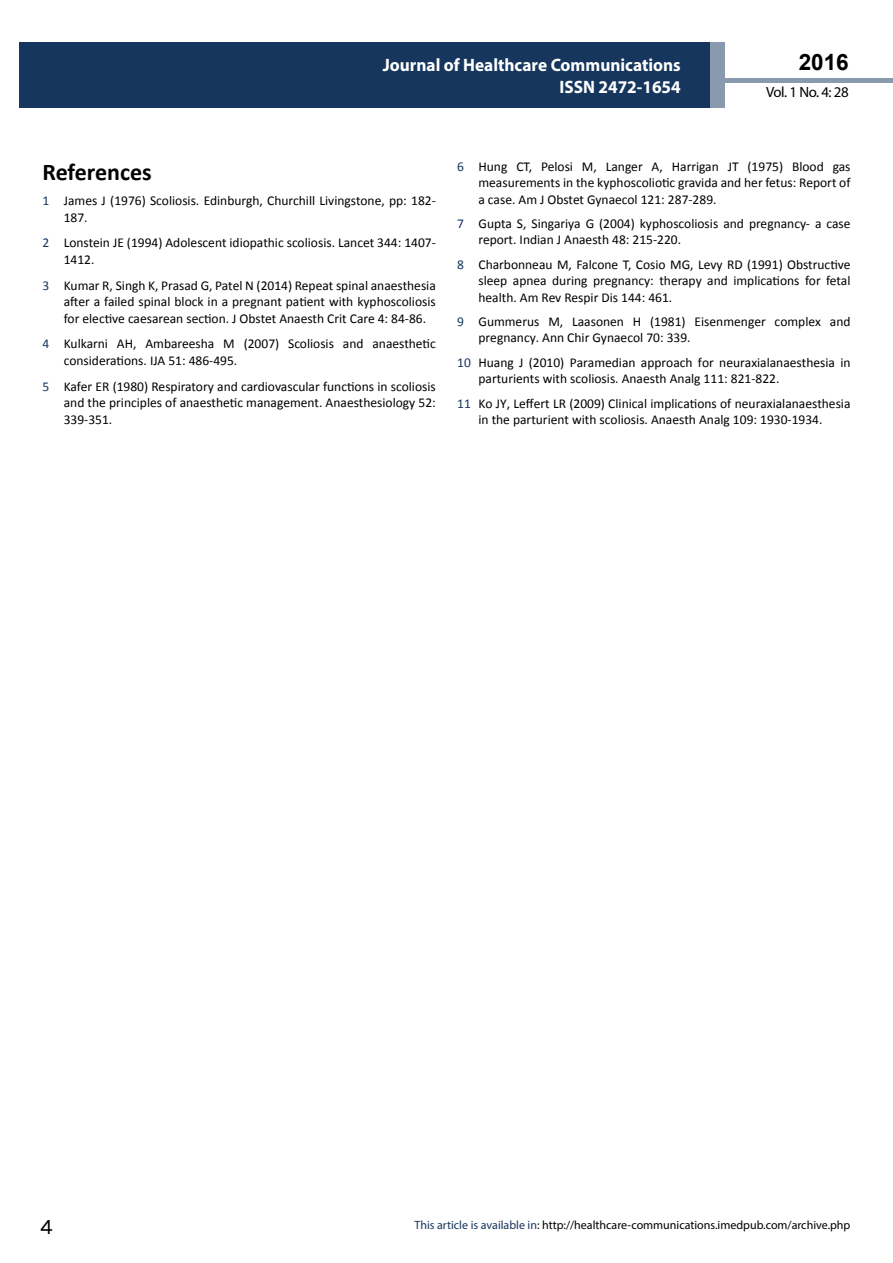
<style>
.page{position:relative;width:893px;height:1263px;background:#fff}
.page>*{position:absolute;margin:0;border:0;box-sizing:border-box;transform-origin:0 0}
.t1{font:25.5px "Tunga";color:#000}
.t2{font:700 24px "Calibri";color:#000}
.t3{font:700 22.5px "Arial";color:#000}
.t4{font:700 18px/21.6px "Myriad Pro";color:#fff;text-align:right;scale:.96 1}
.t5{font:14.85px "Myriad Pro";letter-spacing:-.03em;color:#000}
.t6{font:13.5px/16.2px "Calibri";color:#000}
.t7{font:12px "Myriad Pro";color:#000}
.s1{color:#16365d}
</style>
<div class="page">
<hr style="left:725px;top:78px;width:168px;height:4px;background:#8a9aae">
<div style="left:19px;top:42px;width:690px;height:66px;background:#16365d"></div>
<div style="left:709px;top:42px;width:16px;height:66px;background:#8a9aae"></div>
<h3 class="t4" style="left:517px;top:53px;width:198px">ARCHIVOS DE MEDICINA<br>ISSN 1698-9465</h3>
<h3 class="t3" style="left:799px;top:47px;width:52px">2016</h3>
<h3 class="t4" style="left:383px;top:54px;width:312px">Journal of Healthcare Communications<br>ISSN 2472-1654</h3>
<p class="t5" style="left:766px;top:83px;width:84px">Vol. 1 No. 4: 28</p>
<h2 class="t2" style="left:43px;top:157px;width:111px">References</h2>
<p class="t6" style="left:64px;top:192px;width:374px;line-height:16.8px;text-indent:-21px"><span class="s1">1</span> James J (1976) Scoliosis. Edinburgh, Churchill Livingstone, pp: 182-<br>187.</p>
<p class="t6" style="left:64px;top:235px;width:374px;line-height:16.8px;text-indent:-21px"><span class="s1">2</span> Lonstein JE (1994) Adolescent idiopathic scoliosis. Lancet 344: 1407-<br>1412.</p>
<p class="t6" style="left:64px;top:277px;width:374px;line-height:16.8px;text-align:justify;text-indent:-21px"><span class="s1">3</span> Kumar R, Singh K, Prasad G, Patel N (2014) Repeat spinal anaesthesia after a failed spinal block in a pregnant patient with kyphoscoliosis for elective caesarean section. J Obstet Anaesth Crit Care 4: 84-86.</p>
<p class="t6" style="left:64px;top:336px;width:374px;line-height:16.8px;text-indent:-21px"><span class="s1">4</span> Kulkarni AH, Ambareesha M (2007) Scoliosis and anaesthetic considerations. IJA 51: 486-495.</p>
<p class="t6" style="left:64px;top:378px;width:374px;line-height:16.8px;text-align:justify;text-indent:-21px"><span class="s1">5</span> Kafer ER (1980) Respiratory and cardiovascular functions in scoliosis and the principles of anaesthetic management. Anaesthesiology 52:<br>339-351.</p>
<p class="t6" style="left:478px;top:159px;width:374px;text-align:justify;text-indent:-21px"><span class="s1">6</span> Hung CT, Pelosi M, Langer A, Harrigan JT (1975) Blood gas measurements in the kyphoscoliotic gravida and her fetus: Report of a case. Am J Obstet Gynaecol 121: 287-289.</p>
<p class="t6" style="left:478px;top:216px;width:374px;text-indent:-21px"><span class="s1">7</span> Gupta S, Singariya G (2004) kyphoscoliosis and pregnancy- a case report. Indian J Anaesth 48: 215-220.</p>
<p class="t6" style="left:478px;top:257px;width:374px;text-align:justify;text-indent:-21px"><span class="s1">8</span> Charbonneau M, Falcone T, Cosio MG, Levy RD (1991) Obstructive sleep apnea during pregnancy: therapy and implications for fetal health. Am Rev Respir Dis 144: 461.</p>
<p class="t6" style="left:478px;top:314px;width:374px;text-indent:-21px"><span class="s1">9</span> Gummerus M, Laasonen H (1981) Eisenmenger complex and pregnancy. Ann Chir Gynaecol 70: 339.</p>
<p class="t6" style="left:478px;top:355px;width:374px;text-indent:-21px"><span class="s1">10</span> Huang J (2010) Paramedian approach for neuraxialanaesthesia in parturients with scoliosis. Anaesth Analg 111: 821-822.</p>
<p class="t6" style="left:457px;top:396px;width:395px;text-align:center"><span class="s1">11</span> Ko JY, Leffert LR (2009) Clinical implications of neuraxialanaesthesia in the parturient with scoliosis. Anaesth Analg 109: 1930-1934.</p>
<h1 class="t1" style="left:40px;top:1210px;width:15px">4</h1>
<p class="t7" style="left:414px;top:1218px;width:437px"><span class="s1">This article is available in</span>: http://healthcare-communications.imedpub.com/archive.php</p>
</div>
